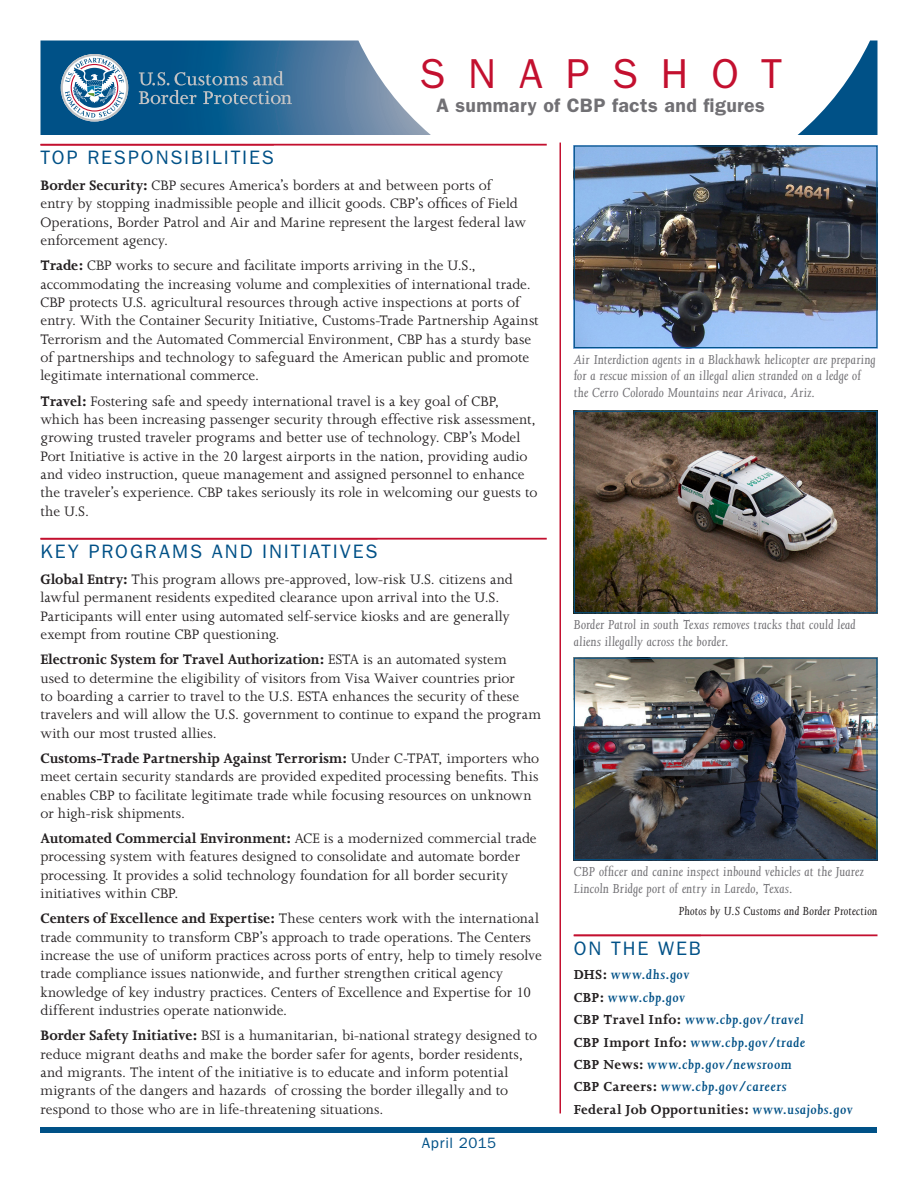
<style>
.page{position:relative;width:918px;height:1188px;background:#fff}
.page>*{position:absolute;margin:0;border:0;box-sizing:border-box;transform-origin:0 0}
.t1{font:42px "Franklin Gothic";letter-spacing:.54em;color:#c3102f}
.Heading{font:19.5px "Franklin Gothic";letter-spacing:.095em;color:#005187}
.t2{font:600 19.5px "Franklin Gothic";letter-spacing:.02em;color:#717074}
.Copy{font:15.75px/18.3px "Joanna";letter-spacing:.005em;color:#231f20}
.Photo_Caption{font:italic 15px/16.5px "Joanna";letter-spacing:.01em;color:#717074}
.Copy_-_web{font:italic 600 15px "Joanna";letter-spacing:.03em;color:#005187;scale:1.1 1}
.Copy_-_web-2{font:700 15px "Joanna";letter-spacing:.025em;color:#231f20}
.Contact_Information{font:15px "Franklin Gothic";letter-spacing:.045em;color:#005187}
.Note{font:italic 13.5px "Joanna";letter-spacing:.015em;color:#231f20}
.s1{font-weight:700}
.s2{font-weight:700;font-style:normal;color:#231f20}
.s3{font-weight:600;font-style:italic;color:#005187}
</style>
<div class="page">
<svg style="left:40px;top:40px;width:838px;height:95px"></svg>
<svg style="left:139px;top:71px;width:153px;height:33px;background:#37739a"></svg>
<svg style="left:61px;top:54px;width:67px;height:68px"></svg>
<div style="left:40px;top:1127px;width:838px;height:6px;background:#005187"></div>
<hr style="left:560px;top:143px;width:1px;height:970px;background:#c3102f">
<hr style="left:40px;top:144px;width:507px;height:2px;background:#c3102f">
<hr style="left:40px;top:538px;width:507px;height:2px;background:#c3102f">
<hr style="left:574px;top:934px;width:304px;height:2px;background:#c3102f">
<img style="left:576px;top:148px;width:300px;height:198px">
<div style="left:574px;top:146px;width:304px;height:202px;border:1px solid #005187"></div>
<img style="left:576px;top:413px;width:300px;height:198px">
<div style="left:574px;top:411px;width:304px;height:202px;border:1px solid #005187"></div>
<img style="left:576px;top:660px;width:300px;height:198px">
<div style="left:574px;top:658px;width:304px;height:202px;border:1px solid #005187"></div>
<h1 class="t1" style="left:419px;top:50px;width:364px">SNAPSHOT</h1>
<p class="t2" style="left:436px;top:94px;width:330px">A summary of CBP facts and figures</p>
<p class="Heading" style="left:40px;top:146px;width:235px">TOP RESPONSIBILITIES</p>
<p class="Copy" style="left:40px;top:176px;width:487px"><span class="s1">Border Security:</span> CBP secures America’s borders at and between ports of entry by stopping inadmissible people and illicit goods. CBP’s offices of Field Operations, Border Patrol and Air and Marine represent the largest federal law enforcement agency.</p>
<p class="Copy" style="left:40px;top:256px;width:500px"><span class="s1">Trade:</span> CBP works to secure and facilitate imports arriving in the U.S., accommodating the increasing volume and complexities of international trade.<br>CBP protects U.S. agricultural resources through active inspections at ports of entry. With the Container Security Initiative, Customs-Trade Partnership Against Terrorism and the Automated Commercial Environment, CBP has a sturdy base of partnerships and technology to safeguard the American public and promote legitimate international commerce.</p>
<p class="Copy" style="left:40px;top:392px;width:498px"><span class="s1">Travel:</span> Fostering safe and speedy international travel is a key goal of CBP, which has been increasing passenger security through effective risk assessment, growing trusted traveler programs and better use of technology. CBP’s Model Port Initiative is active in the 20 largest airports in the nation, providing audio and video instruction, queue management and assigned personnel to enhance the traveler’s experience. CBP takes seriously its role in welcoming our guests to the U.S.</p>
<p class="Heading" style="left:40px;top:540px;width:338px">KEY PROGRAMS AND INITIATIVES</p>
<p class="Copy" style="left:40px;top:570px;width:474px"><span class="s1">Global Entry:</span> This program allows pre-approved, low-risk U.S. citizens and lawful permanent residents expedited clearance upon arrival into the U.S.<br>Participants will enter using automated self-service kiosks and are generally exempt from routine CBP questioning.</p>
<p class="Copy" style="left:40px;top:650px;width:502px"><span class="s1">Electronic System for Travel Authorization:</span> ESTA is an automated system<br>used to determine the eligibility of visitors from Visa Waiver countries prior<br>to boarding a carrier to travel to the U.S. ESTA enhances the security of these travelers and will allow the U.S. government to continue to expand the program with our most trusted allies.</p>
<p class="Copy" style="left:40px;top:749px;width:500px"><span class="s1">Customs-Trade Partnership Against Terrorism:</span> Under C-TPAT, importers who meet certain security standards are provided expedited processing benefits. This enables CBP to facilitate legitimate trade while focusing resources on unknown or high-risk shipments.</p>
<p class="Copy" style="left:40px;top:829px;width:498px"><span class="s1">Automated Commercial Environment:</span> ACE is a modernized commercial trade processing system with features designed to consolidate and automate border processing. It provides a solid technology foundation for all border security initiatives within CBP.</p>
<p class="Copy" style="left:40px;top:910px;width:503px"><span class="s1">Centers of Excellence and Expertise:</span> These centers work with the international trade community to transform CBP’s approach to trade operations. The Centers increase the use of uniform practices across ports of entry, help to timely resolve trade compliance issues nationwide, and further strengthen critical agency knowledge of key industry practices. Centers of Excellence and Expertise for 10 different industries operate nationwide.</p>
<p class="Copy" style="left:40px;top:1027px;width:498px"><span class="s1">Border Safety Initiative:</span> BSI is a humanitarian, bi-national strategy designed to reduce migrant deaths and make the border safer for agents, border residents, and migrants. The intent of the initiative is to educate and inform potential migrants of the dangers and hazards of crossing the border illegally and to respond to those who are in life-threatening situations.</p>
<p class="Contact_Information" style="left:422px;top:1134px;width:76px">April 2015</p>
<p class="Photo_Caption" style="left:574px;top:351px;width:304px">Air Interdiction agents in a Blackhawk helicopter are preparing for a rescue mission of an illegal alien stranded on a ledge of the Cerro Colorado Mountains near Arivaca, Ariz.</p>
<p class="Photo_Caption" style="left:574px;top:616px;width:284px">Border Patrol in south Texas removes tracks that could lead aliens illegally across the border.</p>
<p class="Photo_Caption" style="left:574px;top:863px;width:291px">CBP officer and canine inspect inbound vehicles at the Juarez<br>Lincoln Bridge port of entry in Laredo, Texas.</p>
<p class="Note" style="left:679px;top:904px;width:200px">Photos by U.S Customs and Border Protection</p>
<p class="Heading" style="left:574px;top:937px;width:129px">ON THE WEB</p>
<p class="Copy_-_web" style="left:574px;top:967px;width:107px"><span class="s2">DHS:</span> www.dhs.gov</p>
<p class="Copy_-_web" style="left:574px;top:989px;width:103px"><span class="s2">CBP:</span> www.cbp.gov</p>
<p class="Copy_-_web" style="left:574px;top:1012px;width:211px"><span class="s2">CBP Travel Info:</span> www.cbp.gov/travel</p>
<p class="Copy_-_web" style="left:574px;top:1034px;width:212px"><span class="s2">CBP Import Info:</span> www.cbp.gov/trade</p>
<p class="Copy_-_web" style="left:574px;top:1057px;width:199px"><span class="s2">CBP News:</span> www.cbp.gov/newsroom</p>
<p class="Copy_-_web" style="left:574px;top:1079px;width:195px"><span class="s2">CBP Careers:</span> www.cbp.gov/careers</p>
<p class="Copy_-_web-2" style="left:574px;top:1101px;width:280px">Federal Job Opportunities: <span class="s3">www.usajobs.gov</span></p>
</div>
